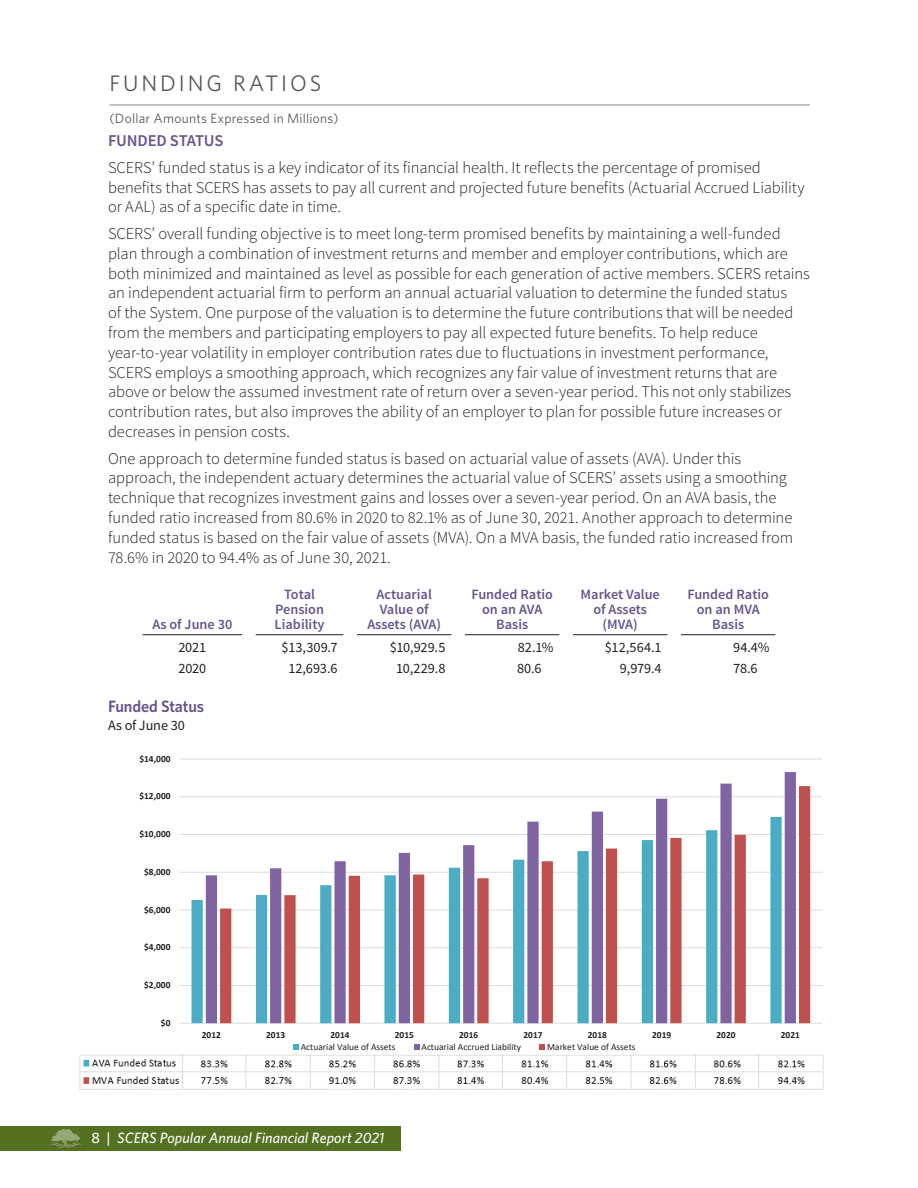
<style>
.page{position:relative;width:918px;height:1188px;background:#fff}
.page>*{position:absolute;margin:0;border:0;box-sizing:border-box;transform-origin:0 0}
.t1{font:22.5px "Whitney";letter-spacing:.13em;color:#57585a}
.Body_-_text_common{font:300 16.5px/19.8px "Source Sans Pro";letter-spacing:-.005em;color:#231f20}
.Subhead_2_-_Actuaria{font:600 16.5px "Source Sans Pro";letter-spacing:-.01em;color:#65558c}
.Subhead_-_Actuarial{font:600 16.5px "Whitney";letter-spacing:-.01em;color:#65558c}
.t2{font:italic 500 15px "Whitney";letter-spacing:.005em;color:#fff}
.Table_-_Column_Heads{font:600 14.25px/15px "Source Sans Pro";color:#65558c;text-align:center}
.Table{font:14.25px "Source Sans Pro";letter-spacing:-.005em;color:#231f20}
.t3{font:13.5px "Whitney";letter-spacing:.02em;color:#57585a}
.t4{font:700 9.45px "Calibri";color:#231f20}
.t5{font:9.45px "Calibri";color:#231f20}
.s1{color:#fff}
.s2{font-style:normal}
</style>
<div class="page">
<div style="left:0;top:1126px;width:401px;height:25px;background:#547021"></div>
<img style="left:50px;top:1129px;width:31px;height:20px">
<hr style="left:110px;top:104px;width:700px;height:2px;background:#9d9fa2">
<hr style="left:143px;top:634px;width:99px;height:1px;background:#231f20">
<hr style="left:256px;top:634px;width:87px;height:1px;background:#231f20">
<hr style="left:357px;top:634px;width:94px;height:1px;background:#231f20">
<hr style="left:465px;top:634px;width:94px;height:1px;background:#231f20">
<hr style="left:573px;top:634px;width:94px;height:1px;background:#231f20">
<hr style="left:681px;top:634px;width:94px;height:1px;background:#231f20">
<hr style="left:179px;top:1023px;width:643px;height:1px;background:#dcdddf">
<hr style="left:179px;top:985px;width:643px;height:1px;background:#dcdddf">
<hr style="left:179px;top:947px;width:643px;height:1px;background:#dcdddf">
<hr style="left:179px;top:910px;width:643px;height:1px;background:#dcdddf">
<hr style="left:179px;top:872px;width:643px;height:1px;background:#dcdddf">
<hr style="left:179px;top:834px;width:643px;height:1px;background:#dcdddf">
<hr style="left:179px;top:796px;width:643px;height:1px;background:#dcdddf">
<hr style="left:179px;top:759px;width:643px;height:1px;background:#dcdddf">
<svg style="left:192px;top:875px;width:14px;height:148px;fill:#4bacc6"></svg>
<svg style="left:206px;top:772px;width:590px;height:251px"></svg>
<svg style="left:220px;top:786px;width:590px;height:237px"></svg>
<svg style="left:293px;top:1045px;width:6px;height:5px"></svg>
<svg style="left:414px;top:1045px;width:5px;height:5px"></svg>
<svg style="left:540px;top:1045px;width:5px;height:5px"></svg>
<img style="left:79px;top:1054px;width:745px;height:36px">
<p class="t1" style="left:110px;top:68px;width:213px">FUNDING RATIOS</p>
<p class="t3" style="left:110px;top:110px;width:230px">(Dollar Amounts Expressed in Millions)</p>
<p class="Subhead_2_-_Actuaria" style="left:108px;top:130px;width:117px">FUNDED STATUS</p>
<p class="Body_-_text_common" style="left:108px;top:158px;width:698px">SCERS’ funded status is a key indicator of its financial health. It reflects the percentage of promised benefits that SCERS has assets to pay all current and projected future benefits (Actuarial Accrued Liability or AAL) as of a specific date in time.</p>
<p class="Body_-_text_common" style="left:108px;top:224px;width:703px">SCERS’ overall funding objective is to meet long-term promised benefits by maintaining a well-funded plan through a combination of investment returns and member and employer contributions, which are both minimized and maintained as level as possible for each generation of active members. SCERS retains an independent actuarial firm to perform an annual actuarial valuation to determine the funded status<br>of the System. One purpose of the valuation is to determine the future contributions that will be needed from the members and participating employers to pay all expected future benefits. To help reduce year-to-year volatility in employer contribution rates due to fluctuations in investment performance, SCERS employs a smoothing approach, which recognizes any fair value of investment returns that are above or below the assumed investment rate of return over a seven-year period. This not only stabilizes contribution rates, but also improves the ability of an employer to plan for possible future increases or decreases in pension costs.</p>
<p class="Body_-_text_common" style="left:108px;top:448px;width:687px">One approach to determine funded status is based on actuarial value of assets (AVA). Under this approach, the independent actuary determines the actuarial value of SCERS’ assets using a smoothing technique that recognizes investment gains and losses over a seven-year period. On an AVA basis, the funded ratio increased from 80.6% in 2020 to 82.1% as of June 30, 2021. Another approach to determine funded status is based on the fair value of assets (MVA). On a MVA basis, the funded ratio increased from 78.6% in 2020 to 94.4% as of June 30, 2021.</p>
<p class="Table_-_Column_Heads" style="left:152px;top:617px;width:81px">As of June 30</p>
<p class="Table_-_Column_Heads" style="left:275px;top:587px;width:51px">Total<br>Pension<br>Liability</p>
<p class="Table_-_Column_Heads" style="left:367px;top:587px;width:75px">Actuarial<br>Value of<br>Assets (AVA)</p>
<p class="Table_-_Column_Heads" style="left:471px;top:587px;width:83px">Funded Ratio on an AVA<br>Basis</p>
<p class="Table_-_Column_Heads" style="left:581px;top:587px;width:81px">Market Value of Assets (MVA)</p>
<p class="Table_-_Column_Heads" style="left:687px;top:587px;width:83px">Funded Ratio on an MVA<br>Basis</p>
<p class="Table" style="left:178px;top:639px;width:29px">2021</p>
<p class="Table" style="left:282px;top:639px;width:57px">$13,309.7</p>
<p class="Table" style="left:390px;top:639px;width:57px">$10,929.5</p>
<p class="Table" style="left:518px;top:639px;width:37px">82.1%</p>
<p class="Table" style="left:605px;top:639px;width:58px">$12,564.1</p>
<p class="Table" style="left:733px;top:639px;width:38px">94.4%</p>
<p class="Table" style="left:178px;top:659px;width:29px">2020</p>
<p class="Table" style="left:288px;top:659px;width:51px">12,693.6</p>
<p class="Table" style="left:396px;top:659px;width:51px">10,229.8</p>
<p class="Table" style="left:517px;top:659px;width:26px">80.6</p>
<p class="Table" style="left:620px;top:659px;width:43px">9,979.4</p>
<p class="Table" style="left:733px;top:659px;width:38px">78.6<span class="s1">%</span></p>
<p class="Subhead_-_Actuarial" style="left:108px;top:696px;width:98px">Funded Status</p>
<p class="Table" style="left:108px;top:716px;width:78px">As of June 30</p>
<p class="t4" style="left:139px;top:752px;width:33px">$14,000</p>
<p class="t4" style="left:139px;top:790px;width:33px">$12,000</p>
<p class="t4" style="left:139px;top:827px;width:33px">$10,000</p>
<p class="t4" style="left:144px;top:865px;width:28px">$8,000</p>
<p class="t4" style="left:144px;top:903px;width:28px">$6,000</p>
<p class="t4" style="left:144px;top:941px;width:28px">$4,000</p>
<p class="t4" style="left:144px;top:978px;width:28px">$2,000</p>
<p class="t4" style="left:161px;top:1016px;width:11px">$0</p>
<p class="t4" style="left:202px;top:1028px;width:21px">2012</p>
<p class="t4" style="left:266px;top:1028px;width:21px">2013</p>
<p class="t4" style="left:331px;top:1028px;width:21px">2014</p>
<p class="t4" style="left:395px;top:1028px;width:21px">2015</p>
<p class="t4" style="left:459px;top:1028px;width:21px">2016</p>
<p class="t4" style="left:524px;top:1028px;width:21px">2017</p>
<p class="t4" style="left:588px;top:1028px;width:21px">2018</p>
<p class="t4" style="left:652px;top:1028px;width:21px">2019</p>
<p class="t4" style="left:717px;top:1028px;width:21px">2020</p>
<p class="t4" style="left:781px;top:1028px;width:21px">2021</p>
<p class="t5" style="left:301px;top:1040px;width:96px">Actuarial Value of Assets</p>
<p class="t5" style="left:422px;top:1040px;width:101px">Actuarial Accrued Liability</p>
<p class="t5" style="left:547px;top:1040px;width:90px">Market Value of Assets</p>
<p class="t2" style="left:92px;top:1128px;width:294px"><span class="s2">8 |</span> SCERS Popular Annual Financial Report 2021</p>
</div>
